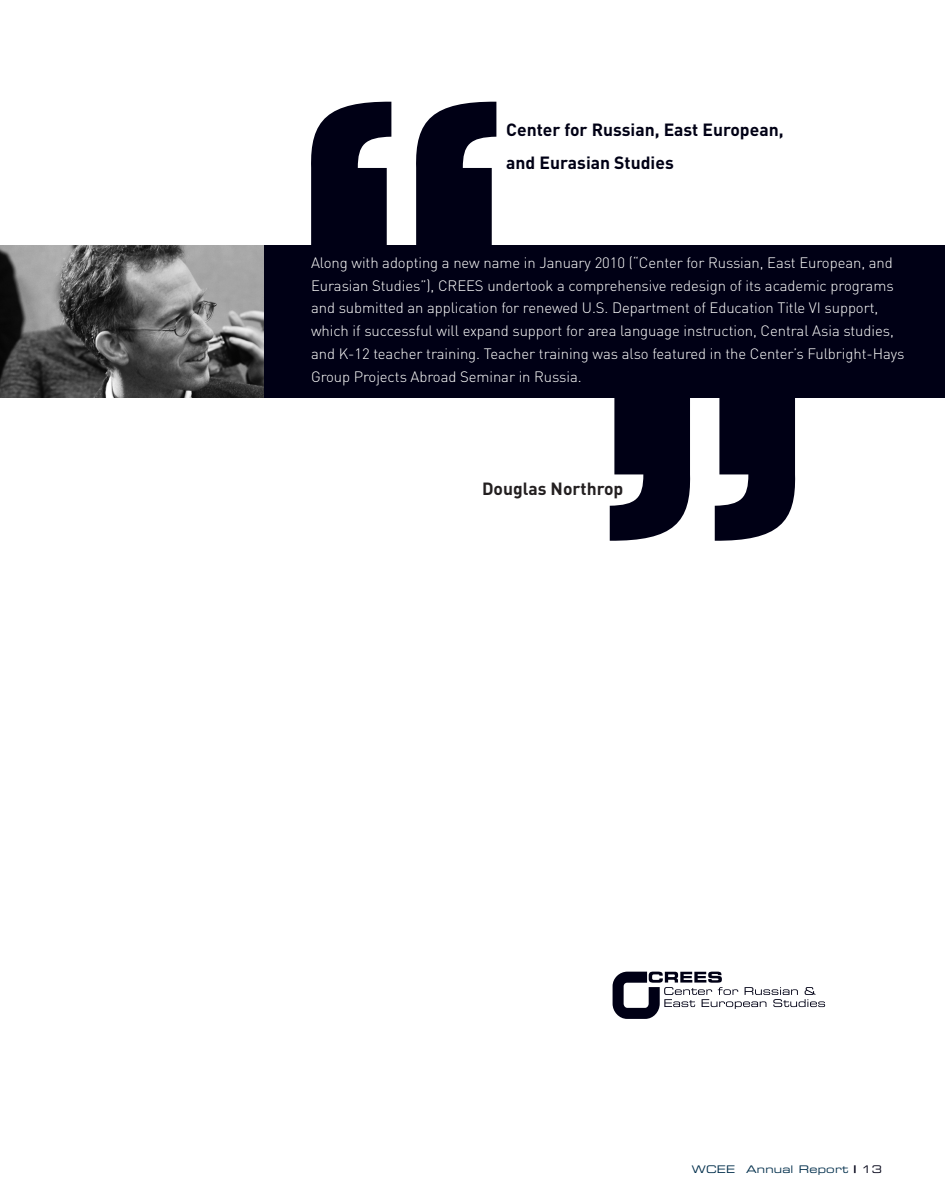
<style>
.page{position:relative;width:945px;height:1197px;background:#fff}
.page>*{position:absolute;margin:0;border:0;box-sizing:border-box;transform-origin:0 0}
.t1{font:700 17.5px/33.2px "DIN";color:#000015}
.t2{font:700 17.5px "DIN";color:#231f20}
.t3{font:300 14.88px/22.8px "DIN";letter-spacing:-.005em;color:#fff}
.Headline{font:10.5px "Eurostile Extended Two";letter-spacing:.02em;color:#002e4b}
.s1{font-family:"Eurostile Bold Extended Two";color:#000015}
.s2{color:#000015}
</style>
<div class="page">
<svg style="left:613px;top:972px;width:212px;height:47px"></svg>
<div style="left:0;top:245px;width:945px;height:152px;background:#000015"></div>
<img style="left:0;top:245px;width:264px;height:152px">
<svg style="left:610px;top:397px;width:186px;height:144px"></svg>
<svg style="left:311px;top:101px;width:185px;height:144px"></svg>
<p class="t1" style="left:506px;top:112px;width:279px">Center for Russian, East European, and Eurasian Studies</p>
<p class="t3" style="left:311px;top:251px;width:595px">Along with adopting a new name in January 2010 (“Center for Russian, East European, and Eurasian Studies”), CREES undertook a comprehensive redesign of its academic programs and submitted an application for renewed U.S. Department of Education Title VI support, which if successful will expand support for area language instruction, Central Asia studies, and K-12 teacher training. Teacher training was also featured in the Center’s Fulbright-Hays Group Projects Abroad Seminar in Russia.</p>
<p class="t2" style="left:482px;top:477px;width:143px">Douglas Northrop</p>
<p class="Headline" style="left:692px;top:1162px;width:192px">WCEE Annual Report <span class="s1">|</span> <span class="s2">13</span></p>
</div>
